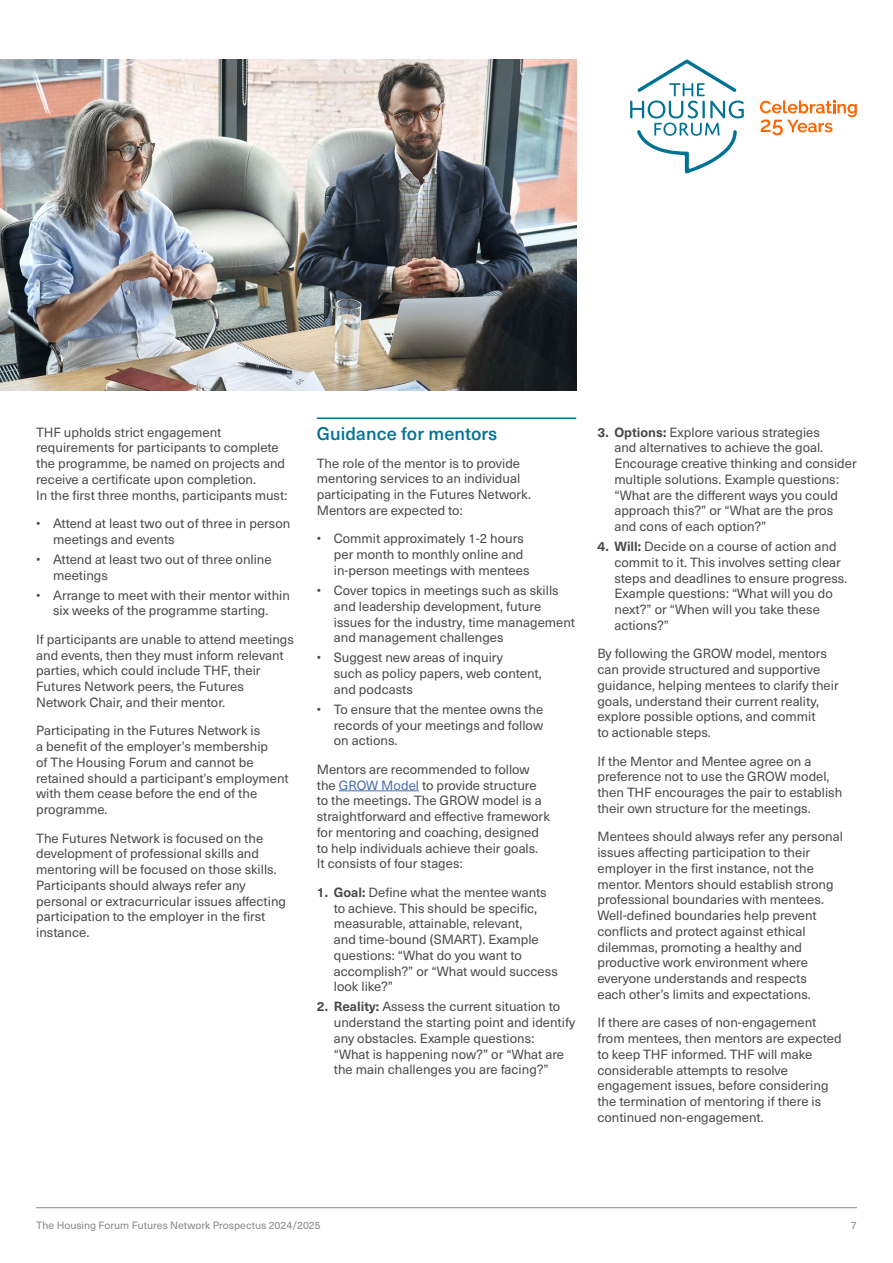
<style>
.page{position:relative;width:893px;height:1263px;background:#fff}
.page>*{position:absolute;margin:0;border:0;box-sizing:border-box;transform-origin:0 0}
.Text_Heading_1{font:500 18px "Neue Haas Unica W1 G";letter-spacing:.005em;color:#007396}
.Text{font:13.2px/15.8px "Neue Haas Unica W1 G";color:#4a4a49}
.first_bullet{font:13.2px/15.8px "Neue Haas Unica W1 G";color:#4a4a49}
.last_bullet{font:13.2px/15.8px "Neue Haas Unica W1 G";color:#4a4a49;text-align:center}
.t1{font:10.5px "Neue Haas Unica W1 G";color:#878787}
.s1{color:#4a6eaa}
.s2{font-weight:700}
</style>
<div class="page">
<hr style="left:36px;top:1207px;width:821px;height:1px;background:#878787">
<svg style="left:630px;top:59px;width:114px;height:114px"></svg>
<svg style="left:760px;top:100px;width:97px;height:35px"></svg>
<hr style="left:317px;top:417px;width:259px;height:2px;background:#007396">
<hr style="left:339px;top:790px;width:80px;height:1px;background:#4a6eaa">
<img style="left:0;top:60px;width:576px;height:331px">
<p class="Text" style="left:36px;top:423px;width:253px">THF upholds strict engagement requirements for participants to complete the programme, be named on projects and receive a certificate upon completion.<br>In the first three months, participants must:</p>
<p class="first_bullet" style="left:53px;top:515px;width:239px;text-indent:-17px">• Attend at least two out of three in person meetings and events</p>
<p class="first_bullet" style="left:53px;top:550px;width:220px;text-indent:-17px">• Attend at least two out of three online meetings</p>
<p class="last_bullet" style="left:36px;top:586px;width:255px">• Arrange to meet with their mentor within six weeks of the programme starting.</p>
<p class="Text" style="left:36px;top:630px;width:259px">If participants are unable to attend meetings and events, then they must inform relevant parties, which could include THF, their Futures Network peers, the Futures Network Chair, and their mentor.</p>
<p class="Text" style="left:36px;top:722px;width:254px">Participating in the Futures Network is<br>a benefit of the employer’s membership<br>of The Housing Forum and cannot be retained should a participant’s employment with them cease before the end of the programme.</p>
<p class="Text" style="left:36px;top:829px;width:251px">The Futures Network is focused on the development of professional skills and mentoring will be focused on those skills.<br>Participants should always refer any personal or extracurricular issues affecting participation to the employer in the first instance.</p>
<p class="Text_Heading_1" style="left:317px;top:420px;width:182px">Guidance for mentors</p>
<p class="Text" style="left:317px;top:454px;width:216px">The role of the mentor is to provide mentoring services to an individual participating in the Futures Network.<br>Mentors are expected to:</p>
<p class="first_bullet" style="left:334px;top:530px;width:197px;text-indent:-17px">• Commit approximately 1-2 hours per month to monthly online and in-person meetings with mentees</p>
<p class="first_bullet" style="left:334px;top:582px;width:243px;text-indent:-17px">• Cover topics in meetings such as skills and leadership development, future issues for the industry, time management and management challenges</p>
<p class="first_bullet" style="left:334px;top:649px;width:210px;text-indent:-17px">• Suggest new areas of inquiry<br>such as policy papers, web content, and podcasts</p>
<p class="last_bullet" style="left:334px;top:700px;width:211px;text-align:justify;text-indent:-17px">• To ensure that the mentee owns the records of your meetings and follow on actions.</p>
<p class="Text" style="left:317px;top:760px;width:235px">Mentors are recommended to follow the <span class="s1">GROW Model</span> to provide structure to the meetings. The GROW model is a straightforward and effective framework for mentoring and coaching, designed to help individuals achieve their goals.<br>It consists of four stages:</p>
<p class="first_bullet" style="left:334px;top:883px;width:226px;text-indent:-17px"><span class="s2">1. Goal:</span> Define what the mentee wants to achieve. This should be specific, measurable, attainable, relevant,<br>and time-bound (SMART). Example questions: “What do you want to accomplish?” or “What would success look like?”</p>
<p class="first_bullet" style="left:334px;top:998px;width:243px;text-indent:-17px"><span class="s2">2. Reality:</span> Assess the current situation to understand the starting point and identify any obstacles. Example questions:<br>“What is happening now?” or “What are the main challenges you are facing?”</p>
<p class="first_bullet" style="left:614px;top:423px;width:244px;text-indent:-17px"><span class="s2">3. Options:</span> Explore various strategies<br>and alternatives to achieve the goal.<br>Encourage creative thinking and consider multiple solutions. Example questions: “What are the different ways you could approach this?” or “What are the pros and cons of each option?”</p>
<p class="last_bullet" style="left:614px;top:538px;width:234px;text-align:left;text-indent:-17px"><span class="s2">4. Will:</span> Decide on a course of action and commit to it. This involves setting clear steps and deadlines to ensure progress.<br>Example questions: “What will you do next?” or “When will you take these actions?”</p>
<p class="Text" style="left:597px;top:645px;width:243px">By following the GROW model, mentors can provide structured and supportive guidance, helping mentees to clarify their goals, understand their current reality, explore possible options, and commit<br>to actionable steps.</p>
<p class="Text" style="left:597px;top:752px;width:246px">If the Mentor and Mentee agree on a preference not to use the GROW model, then THF encourages the pair to establish their own structure for the meetings.</p>
<p class="Text" style="left:597px;top:828px;width:247px">Mentees should always refer any personal issues affecting participation to their employer in the first instance, not the mentor. Mentors should establish strong professional boundaries with mentees.<br>Well-defined boundaries help prevent conflicts and protect against ethical dilemmas, promoting a healthy and productive work environment where everyone understands and respects<br>each other’s limits and expectations.</p>
<p class="Text" style="left:597px;top:1014px;width:246px">If there are cases of non-engagement from mentees, then mentors are expected to keep THF informed. THF will make considerable attempts to resolve engagement issues, before considering the termination of mentoring if there is continued non-engagement.</p>
<p class="t1" style="left:36px;top:1217px;width:286px">The Housing Forum Futures Network Prospectus 2024/2025</p>
<p class="t1" style="left:851px;top:1217px;width:7px">7</p>
</div>
